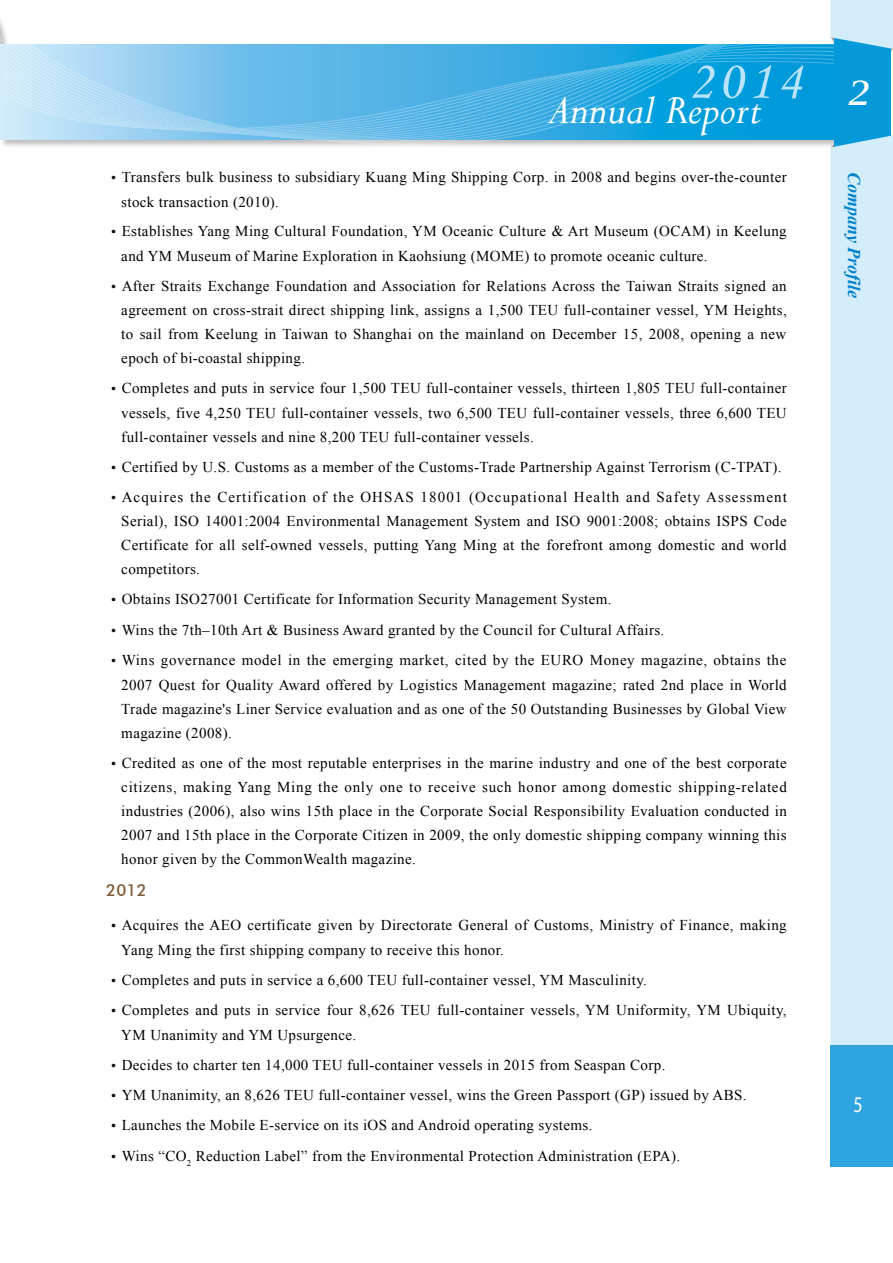
<style>
.page{position:relative;width:893px;height:1263px;background:#fff}
.page>*{position:absolute;margin:0;border:0;box-sizing:border-box;transform-origin:0 0}
.t1{font:55.05px "Monotype Corsiva";color:#b9e3f9}
.t2{font:italic 45px "Perpetua";color:#fff}
.t3{font:italic 45px "Lucida Calligraphy";color:#fff;scale:.9 1}
.t4{font:22.5px "Myriad Pro";color:#fff;scale:.8 1}
.t5{font:italic 700 18px "Times New Roman";color:#0081cc}
.t6{font:500 16.5px "Futura BT";color:#7f5c39}
.t7{font:15px/24.2px "Times New Roman";letter-spacing:.025em;color:#000}
.t8{font:15px/30.3px "Times New Roman";letter-spacing:.07em;color:#000}
.s1{font-family:"DF Yuan W7 WIN BF"}
</style>
<div class="page">
<svg style="left:0;top:20px;width:891px;height:126px"></svg>
<div style="left:834px;top:29px;width:56px;height:132px;background:#0599d9"></div>
<svg style="left:830px;top:133px;width:63px;height:913px;background:#d3edfa"></svg>
<svg style="left:830px;top:0;width:63px;height:55px"></svg>
<div style="left:830px;top:1046px;width:63px;height:121px;background:#2ea4de"></div>
<h1 class="t1" style="left:688px;top:47px;width:115px">2014</h1>
<h2 class="t2" style="left:549px;top:82px;width:215px">Annual Report</h2>
<p class="t7" style="left:121px;top:165px;width:667px;text-indent:-15px"><span class="s1">‧</span>Transfers bulk business to subsidiary Kuang Ming Shipping Corp. in 2008 and begins over-the-counter stock transaction (2010).</p>
<p class="t7" style="left:121px;top:219px;width:667px;text-indent:-15px"><span class="s1">‧</span>Establishes Yang Ming Cultural Foundation, YM Oceanic Culture &amp; Art Museum (OCAM) in Keelung and YM Museum of Marine Exploration in Kaohsiung (MOME) to promote oceanic culture.</p>
<p class="t7" style="left:121px;top:274px;width:667px;text-align:justify;text-indent:-15px"><span class="s1">‧</span>After Straits Exchange Foundation and Association for Relations Across the Taiwan Straits signed an agreement on cross-strait direct shipping link, assigns a 1,500 TEU full-container vessel, YM Heights, to sail from Keelung in Taiwan to Shanghai on the mainland on December 15, 2008, opening a new epoch of bi-coastal shipping.</p>
<p class="t7" style="left:121px;top:376px;width:667px;text-align:justify;text-indent:-15px"><span class="s1">‧</span>Completes and puts in service four 1,500 TEU full-container vessels, thirteen 1,805 TEU full-container vessels, five 4,250 TEU full-container vessels, two 6,500 TEU full-container vessels, three 6,600 TEU full-container vessels and nine 8,200 TEU full-container vessels.</p>
<p class="t8" style="left:106px;top:451px;width:682px"><span class="s1">‧</span>Certified by U.S. Customs as a member of the Customs-Trade Partnership Against Terrorism (C-TPAT). <span class="s1">‧</span>Acquires the Certification of the OHSAS 18001 (Occupational Health and Safety Assessment</p>
<p class="t7" style="left:121px;top:509px;width:667px;text-align:justify">Serial), ISO 14001:2004 Environmental Management System and ISO 9001:2008; obtains ISPS Code Certificate for all self-owned vessels, putting Yang Ming at the forefront among domestic and world competitors.</p>
<p class="t7" style="left:106px;top:584px;width:682px;line-height:30.3px"><span class="s1">‧</span>Obtains ISO27001 Certificate for Information Security Management System.<br><span class="s1">‧</span>Wins the 7th–10th Art &amp; Business Award granted by the Council for Cultural Affairs.<br><span class="s1">‧</span>Wins governance model in the emerging market, cited by the EURO Money magazine, obtains the</p>
<p class="t7" style="left:121px;top:672px;width:667px;text-align:justify">2007 Quest for Quality Award offered by Logistics Management magazine; rated 2nd place in World Trade magazine's Liner Service evaluation and as one of the 50 Outstanding Businesses by Global View magazine (2008).</p>
<p class="t7" style="left:121px;top:750px;width:667px;text-align:justify;text-indent:-15px"><span class="s1">‧</span>Credited as one of the most reputable enterprises in the marine industry and one of the best corporate citizens, making Yang Ming the only one to receive such honor among domestic shipping-related industries (2006), also wins 15th place in the Corporate Social Responsibility Evaluation conducted in 2007 and 15th place in the Corporate Citizen in 2009, the only domestic shipping company winning this honor given by the CommonWealth magazine.</p>
<p class="t6" style="left:106px;top:880px;width:42px">2012</p>
<p class="t7" style="left:121px;top:913px;width:667px;text-indent:-15px"><span class="s1">‧</span>Acquires the AEO certificate given by Directorate General of Customs, Ministry of Finance, making<br>Yang Ming the first shipping company to receive this honor.</p>
<p class="t7" style="left:106px;top:964px;width:682px;line-height:30.3px"><span class="s1">‧</span>Completes and puts in service a 6,600 TEU full-container vessel, YM Masculinity.<br><span class="s1">‧</span>Completes and puts in service four 8,626 TEU full-container vessels, YM Uniformity, YM Ubiquity,</p>
<p class="t7" style="left:106px;top:1019px;width:642px;line-height:30.3px;text-indent:15px">YM Unanimity and YM Upsurgence.<br><span class="s1">‧</span>Decides to charter ten 14,000 TEU full-container vessels in 2015 from Seaspan Corp.<br><span class="s1">‧</span>YM Unanimity, an 8,626 TEU full-container vessel, wins the Green Passport (GP) issued by ABS. <span class="s1">‧</span>Launches the Mobile E-service on its iOS and Android operating systems.<br><span class="s1">‧</span>Wins “CO<sub>2</sub> Reduction Label” from the Environmental Protection Administration (EPA).</p>
<h2 class="t3" style="left:846px;top:62px;width:27px">2</h2>
<p class="t5" style="left:867px;top:172px;width:128px;rotate:90deg">Company Profile</p>
<h3 class="t4" style="left:853px;top:1091px;width:13px">5</h3>
</div>
